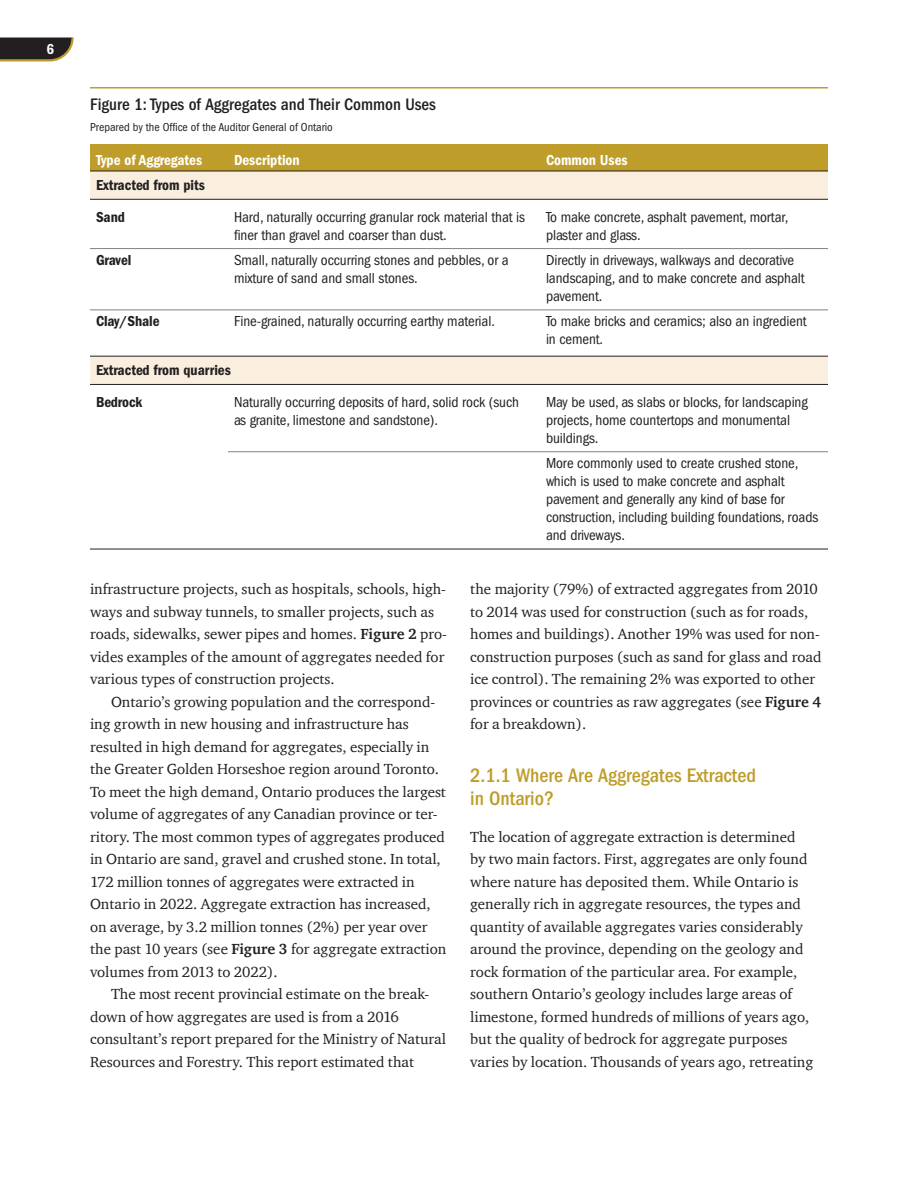
<style>
.page{position:relative;width:918px;height:1188px;background:#fff}
.page>*{position:absolute;margin:0;border:0;box-sizing:border-box;transform-origin:0 0}
.Head_4{font:500 condensed 20.25px/22.5px "Franklin Gothic LT Pro";color:#be9d2a}
.Figure_label_-__numb{font:500 condensed 17.25px "Franklin Gothic LT Pro";color:#231f20}
.Body_text{font:15px/22.5px "Charter ITC";color:#231f20}
.Table_text{font:condensed 15px/18px "Franklin Gothic LT Pro";letter-spacing:-.005em;color:#231f20}
.Body_first{font:15px/22.5px "Charter ITC";color:#231f20}
.Table_head_1{font:15px "Franklin Gothic LT Pro Cn Dm";color:#fff}
.Table_sub_head_left{font:15px "Franklin Gothic LT Pro Cn Dm";color:#231f20}
.Table_text-2{font:15px "Franklin Gothic LT Pro Cn Dm";letter-spacing:-.005em;color:#231f20}
.Figure_source{font:condensed 12px "Franklin Gothic LT Pro";color:#231f20}
.s1{font-weight:700}
</style>
<div class="page">
<svg style="left:0;top:38px;width:74px;height:24px;background:#484136"></svg>
<hr style="left:90px;top:87px;width:738px;height:1px;background:#be9d2a">
<div style="left:90px;top:144px;width:738px;height:27px;background:#be9d2a"></div>
<div style="left:90px;top:172px;width:738px;height:27px;background:#faefdf"></div>
<svg style="left:90px;top:309px;width:738px;height:240px"></svg>
<hr style="left:90px;top:248px;width:138px;height:1px;background:#808285">
<hr style="left:228px;top:248px;width:312px;height:1px;background:#808285">
<hr style="left:540px;top:248px;width:288px;height:1px;background:#808285">
<hr style="left:90px;top:310px;width:138px;height:1px;background:#808285">
<hr style="left:228px;top:310px;width:312px;height:1px;background:#808285">
<hr style="left:540px;top:310px;width:288px;height:1px;background:#808285">
<hr style="left:228px;top:451px;width:312px;height:1px;background:#808285">
<hr style="left:540px;top:451px;width:288px;height:1px;background:#808285">
<hr style="left:90px;top:384px;width:138px;height:1px;background:#231f20">
<hr style="left:228px;top:384px;width:312px;height:1px;background:#231f20">
<hr style="left:540px;top:384px;width:288px;height:1px;background:#231f20">
<hr style="left:90px;top:199px;width:138px;height:1px;background:#231f20">
<hr style="left:228px;top:199px;width:312px;height:1px;background:#231f20">
<hr style="left:540px;top:199px;width:288px;height:1px;background:#231f20">
<hr style="left:90px;top:549px;width:138px;height:1px;background:#231f20">
<hr style="left:228px;top:549px;width:312px;height:1px;background:#231f20">
<hr style="left:540px;top:549px;width:288px;height:1px;background:#231f20">
<hr style="left:90px;top:171px;width:138px;height:1px;background:#231f20">
<hr style="left:228px;top:171px;width:312px;height:1px;background:#231f20">
<hr style="left:540px;top:171px;width:288px;height:1px;background:#231f20">
<hr style="left:90px;top:356px;width:138px;height:1px;background:#231f20">
<hr style="left:228px;top:356px;width:312px;height:1px;background:#231f20">
<hr style="left:540px;top:356px;width:288px;height:1px;background:#231f20">
<p class="Table_head_1" style="left:47px;top:40px;width:9px">6</p>
<p class="Figure_label_-__numb" style="left:90px;top:95px;width:347px">Figure 1: Types of Aggregates and Their Common Uses</p>
<p class="Figure_source" style="left:90px;top:121px;width:244px">Prepared by the Office of the Auditor General of Ontario</p>
<p class="Table_head_1" style="left:96px;top:151px;width:108px">Type of Aggregates</p>
<p class="Table_head_1" style="left:234px;top:151px;width:67px">Description</p>
<p class="Table_head_1" style="left:546px;top:151px;width:83px">Common Uses</p>
<p class="Table_sub_head_left" style="left:96px;top:177px;width:110px">Extracted from pits</p>
<p class="Table_text-2" style="left:96px;top:208px;width:30px">Sand</p>
<p class="Table_text" style="left:234px;top:208px;width:293px">Hard, naturally occurring granular rock material that is finer than gravel and coarser than dust.</p>
<p class="Table_text" style="left:546px;top:208px;width:244px">To make concrete, asphalt pavement, mortar, plaster and glass.</p>
<p class="Table_text-2" style="left:96px;top:251px;width:37px">Gravel</p>
<p class="Table_text" style="left:234px;top:251px;width:276px">Small, naturally occurring stones and pebbles, or a mixture of sand and small stones.</p>
<p class="Table_text" style="left:546px;top:251px;width:260px">Directly in driveways, walkways and decorative landscaping, and to make concrete and asphalt pavement.</p>
<p class="Table_text-2" style="left:96px;top:313px;width:65px">Clay/Shale</p>
<p class="Table_text" style="left:234px;top:312px;width:262px">Fine-grained, naturally occurring earthy material.</p>
<p class="Table_text" style="left:546px;top:312px;width:262px">To make bricks and ceramics; also an ingredient in cement.</p>
<p class="Table_sub_head_left" style="left:96px;top:362px;width:137px">Extracted from quarries</p>
<p class="Table_text-2" style="left:96px;top:393px;width:48px">Bedrock</p>
<p class="Table_text" style="left:234px;top:393px;width:287px">Naturally occurring deposits of hard, solid rock (such as granite, limestone and sandstone).</p>
<p class="Table_text" style="left:546px;top:393px;width:263px">May be used, as slabs or blocks, for landscaping projects, home countertops and monumental buildings.</p>
<p class="Table_text" style="left:546px;top:454px;width:274px">More commonly used to create crushed stone, which is used to make concrete and asphalt pavement and generally any kind of base for construction, including building foundations, roads and driveways.</p>
<p class="Body_text" style="left:90px;top:577px;width:358px">infrastructure projects, such as hospitals, schools, high&shy;ways and subway tunnels, to smaller projects, such as roads, sidewalks, sewer pipes and homes. <span class="s1">Figure 2</span> pro&shy;vides examples of the amount of aggregates needed for various types of construction projects.</p>
<p class="Body_text" style="left:90px;top:690px;width:358px;text-indent:21px">Ontario’s growing population and the correspond&shy;ing growth in new housing and infrastructure has resulted in high demand for aggregates, especially in the Greater Golden Horseshoe region around Toronto.<br>To meet the high demand, Ontario produces the largest volume of aggregates of any Canadian province or ter&shy;ritory. The most common types of aggregates produced in Ontario are sand, gravel and crushed stone. In total, 172 million tonnes of aggregates were extracted in Ontario in 2022. Aggregate extraction has increased, on average, by 3.2 million tonnes (2%) per year over the past 10 years (see <span class="s1">Figure 3</span> for aggregate extraction volumes from 2013 to 2022).</p>
<p class="Body_text" style="left:90px;top:982px;width:358px;text-indent:21px">The most recent provincial estimate on the break&shy;down of how aggregates are used is from a 2016 consultant’s report prepared for the Ministry of Natural Resources and Forestry. This report estimated that</p>
<p class="Body_text" style="left:470px;top:577px;width:353px">the majority (79%) of extracted aggregates from 2010 to 2014 was used for construction (such as for roads, homes and buildings). Another 19% was used for non&shy;construction purposes (such as sand for glass and road ice control). The remaining 2% was exported to other provinces or countries as raw aggregates (see <span class="s1">Figure 4 </span>for a breakdown).</p>
<h4 class="Head_4" style="left:470px;top:764px;width:287px">2.1.1 Where Are Aggregates Extracted in Ontario?</h4>
<p class="Body_first" style="left:470px;top:825px;width:344px">The location of aggregate extraction is determined by two main factors. First, aggregates are only found where nature has deposited them. While Ontario is generally rich in aggregate resources, the types and quantity of available aggregates varies considerably around the province, depending on the geology and rock formation of the particular area. For example, southern Ontario’s geology includes large areas of limestone, formed hundreds of millions of years ago, but the quality of bedrock for aggregate purposes varies by location. Thousands of years ago, retreating</p>
</div>
